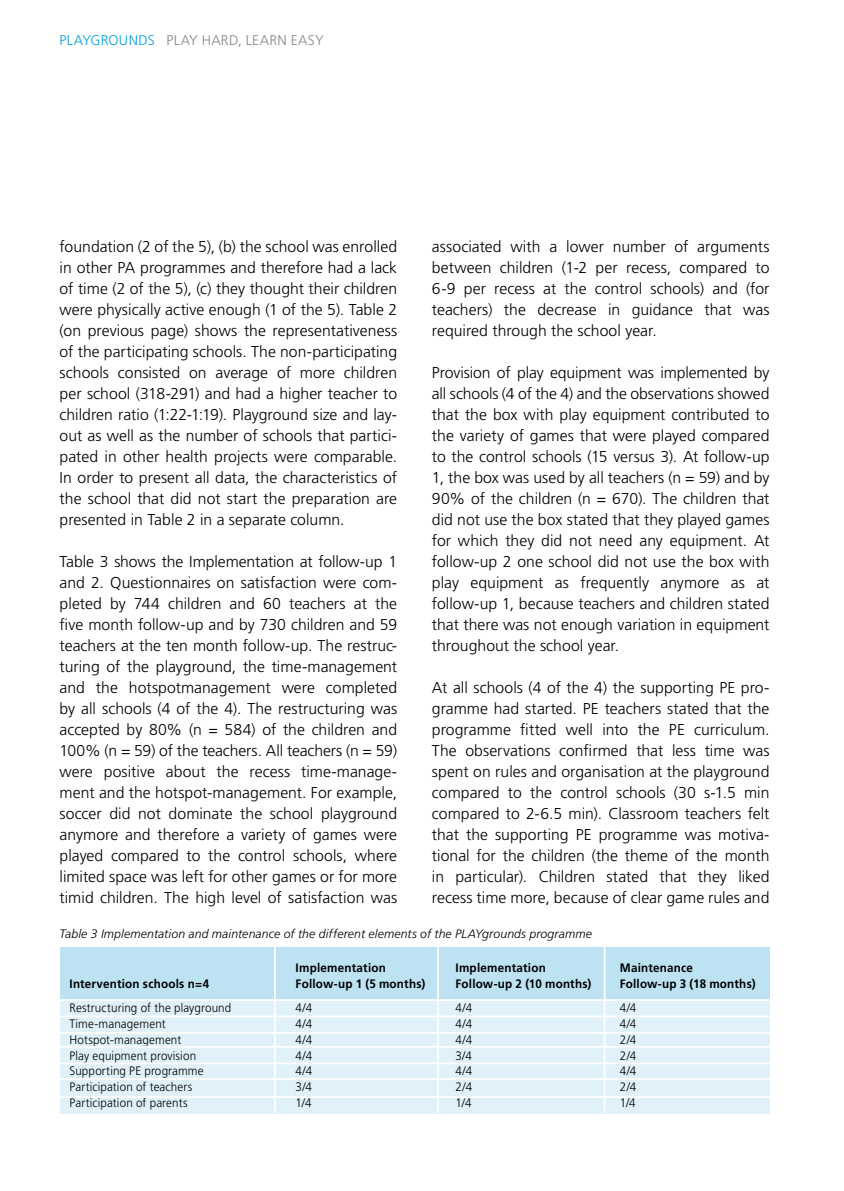
<style>
.page{position:relative;width:844px;height:1191px;background:#fff}
.page>*{position:absolute;margin:0;border:0;box-sizing:border-box;transform-origin:0 0}
.t1{font:300 15.75px/21px "Frutiger LT Std";color:#000;text-align:justify}
.t2{font:300 14px "Frutiger LT Std";letter-spacing:.02em;color:#878787}
.t3{font:300 12.25px/15.8px "Frutiger LT Std";letter-spacing:.01em;color:#000;text-align:justify;scale:.95 1}
.t4{font:700 12.25px/15.8px "Frutiger LT Std";letter-spacing:.02em;color:#000;scale:.95 1}
.t5{font:italic 300 12.25px "Frutiger LT Std";letter-spacing:.01em;color:#000}
.s1{color:#009fe3}
</style>
<div class="page">
<div style="left:60px;top:947px;width:709px;height:166px;background:#e0f1fa"></div>
<div style="left:60px;top:947px;width:709px;height:53px;background:#bde3f3"></div>
<hr style="left:60px;top:999px;width:709px;height:2px;background:#fff">
<hr style="left:60px;top:1015px;width:709px;height:2px;background:#fff">
<hr style="left:60px;top:1032px;width:709px;height:1px;background:#fff">
<hr style="left:60px;top:1078px;width:709px;height:2px;background:#fff">
<hr style="left:60px;top:1046px;width:709px;height:1px;background:#fff">
<hr style="left:60px;top:1062px;width:709px;height:2px;background:#fff">
<hr style="left:60px;top:1096px;width:709px;height:2px;background:#fff">
<hr style="left:603px;top:943px;width:2px;height:170px;background:#fff">
<hr style="left:274px;top:943px;width:2px;height:170px;background:#fff">
<hr style="left:437px;top:943px;width:2px;height:170px;background:#fff">
<p class="t2" style="left:60px;top:32px;width:266px"><span class="s1">PLAYGROUNDS</span> PLAY HARD, LEARN EASY</p>
<p class="t1" style="left:60px;top:236px;width:339px">foundation (2 of the 5), (b) the school was enrolled in other PA programmes and therefore had a lack of time (2 of the 5), (c) they thought their children were physically active enough (1 of the 5). Table 2 (on previous page) shows the representativeness of the participating schools. The non-participating schools consisted on average of more children per school (318-291) and had a higher teacher to children ratio (1:22-1:19). Playground size and lay&shy;out as well as the number of schools that partici&shy;pated in other health projects were comparable.<br>In order to present all data, the characteristics of the school that did not start the preparation are presented in Table 2 in a separate column.</p>
<p class="t1" style="left:60px;top:551px;width:339px">Table 3 shows the Implementation at follow-up 1 and 2. Questionnaires on satisfaction were com&shy;pleted by 744 children and 60 teachers at the five month follow-up and by 730 children and 59 teachers at the ten month follow-up. The restruc&shy;turing of the playground, the time-management and the hotspotmanagement were completed by all schools (4 of the 4). The restructuring was accepted by 80% (n = 584) of the children and 100% (n = 59) of the teachers. All teachers (n = 59) were positive about the recess time-manage&shy;ment and the hotspot-management. For example, soccer did not dominate the school playground anymore and therefore a variety of games were played compared to the control schools, where limited space was left for other games or for more timid children. The high level of satisfaction was</p>
<p class="t1" style="left:432px;top:236px;width:339px">associated with a lower number of arguments between children (1-2 per recess, compared to 6-9 per recess at the control schools) and (for teachers) the decrease in guidance that was required through the school year.</p>
<p class="t1" style="left:432px;top:362px;width:339px">Provision of play equipment was implemented by all schools (4 of the 4) and the observations showed that the box with play equipment contributed to the variety of games that were played compared to the control schools (15 versus 3). At follow-up 1, the box was used by all teachers (n = 59) and by 90% of the children (n = 670). The children that did not use the box stated that they played games for which they did not need any equipment. At follow-up 2 one school did not use the box with play equipment as frequently anymore as at follow-up 1, because teachers and children stated that there was not enough variation in equipment throughout the school year.</p>
<p class="t1" style="left:432px;top:677px;width:339px">At all schools (4 of the 4) the supporting PE pro&shy;gramme had started. PE teachers stated that the programme fitted well into the PE curriculum.<br>The observations confirmed that less time was spent on rules and organisation at the playground compared to the control schools (30 s-1.5 min compared to 2-6.5 min). Classroom teachers felt that the supporting PE programme was motiva&shy;tional for the children (the theme of the month in particular). Children stated that they liked recess time more, because of clear game rules and</p>
<p class="t5" style="left:60px;top:926px;width:533px">Table 3 Implementation and maintenance of the different elements of the PLAYgrounds programme</p>
<p class="t4" style="left:69px;top:975px;width:149px">Intervention schools n=4</p>
<p class="t3" style="left:69px;top:1000px;width:172px;text-align:left">Restructuring of the playground<br>Time-management<br>Hotspot-management<br>Play equipment provision<br>Supporting PE programme<br>Participation of teachers<br>Participation of parents</p>
<p class="t4" style="left:295px;top:960px;width:138px">Implementation<br>Follow-up 1 (5 months)</p>
<p class="t3" style="left:295px;top:1000px;width:19px">4/4<br>4/4<br>4/4<br>4/4<br>4/4<br>3/4<br>1/4</p>
<p class="t4" style="left:455px;top:960px;width:144px">Implementation<br>Follow-up 2 (10 months)</p>
<p class="t3" style="left:455px;top:1000px;width:19px">4/4<br>4/4<br>4/4<br>3/4<br>4/4<br>2/4<br>1/4</p>
<p class="t4" style="left:619px;top:960px;width:144px">Maintenance<br>Follow-up 3 (18 months)</p>
<p class="t3" style="left:619px;top:1000px;width:19px">4/4<br>4/4<br>2/4<br>2/4<br>4/4<br>2/4<br>1/4</p>
</div>
